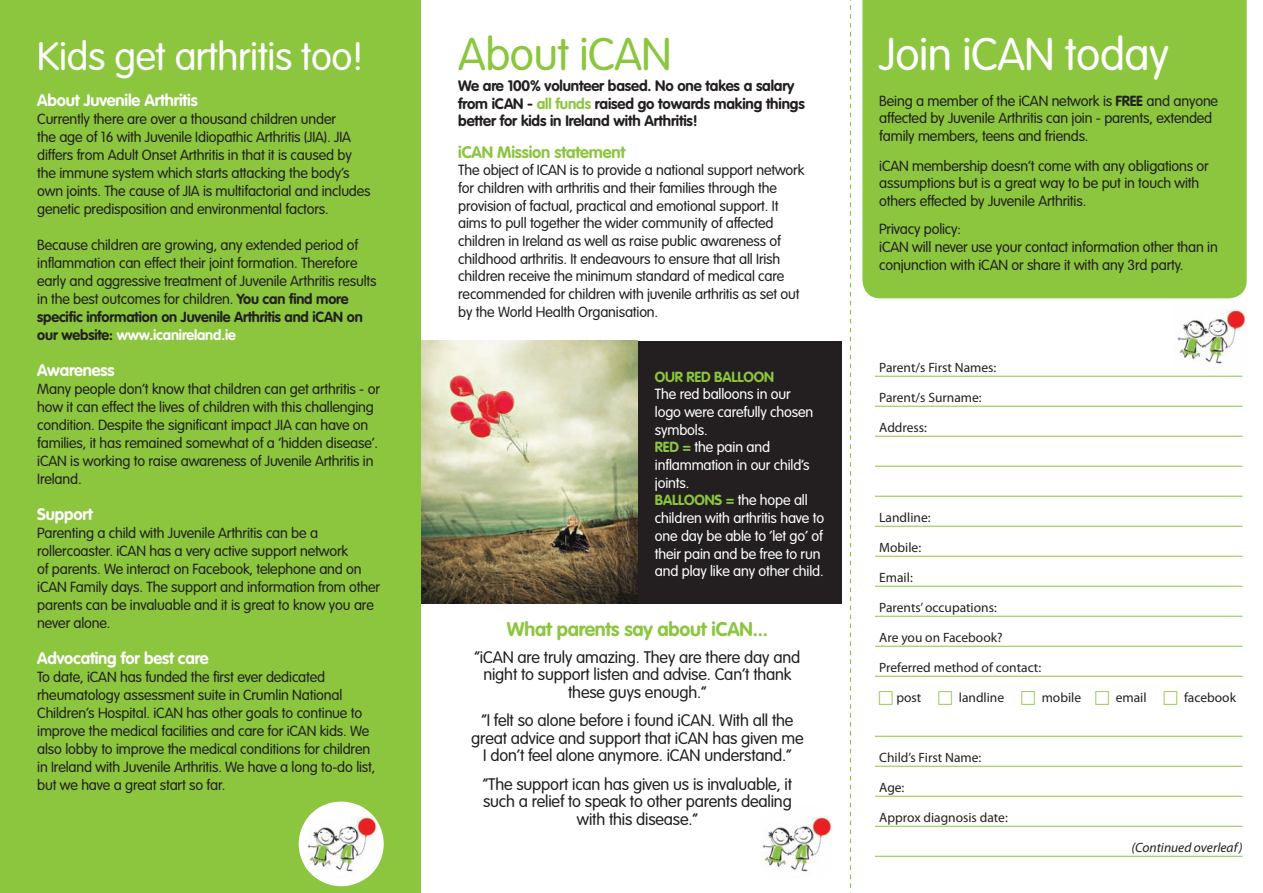
<style>
.page{position:relative;width:1263px;height:893px;background:#fff}
.page>*{position:absolute;margin:0;border:0;box-sizing:border-box;transform-origin:0 0}
.t1{font:300 45px "VAG Rounded";letter-spacing:-.01em;color:#fff}
.t2{font:300 45px "VAG Rounded";letter-spacing:-.01em;color:#8bc63e}
.t3{font:300 39px "VAG Rounded";letter-spacing:-.01em;color:#fff}
.t4{font:700 19.5px "VAG Rounded";letter-spacing:-.01em;color:#8bc63e}
.t5{font:300 16.5px/17.7px "VAG Rounded";letter-spacing:-.01em;color:#231f20;text-align:center}
.t6{font:700 16.5px "VAG Rounded";letter-spacing:-.01em;color:#fff}
.t7{font:700 16.5px "VAG Rounded";letter-spacing:-.01em;color:#8bc63e}
.t8{font:700 15px/17.7px "VAG Rounded";letter-spacing:-.01em;color:#231f20}
.t9{font:300 14.4px/18px "VAG Rounded";letter-spacing:-.01em;color:#231f20}
.t10{font:300 14.4px/17.7px "VAG Rounded";letter-spacing:-.01em;color:#fff}
.t11{font:700 14.4px "VAG Rounded";letter-spacing:-.01em;color:#8bc63e}
.t12{font:13.5px "Myriad Pro";color:#231f20}
.t13{font:italic 13.5px "Myriad Pro";color:#231f20}
.s1{font-weight:700}
.s2{font-weight:700;color:#fff}
.s3{color:#8bc63e}
.s4{font-weight:700;color:#8bc63e}
</style>
<div class="page">
<div style="left:862px;top:0;width:385px;height:298px;background:#8bc63e"></div>
<div style="left:0;top:0;width:421px;height:893px;background:#8bc63e"></div>
<hr style="left:875px;top:376px;width:367px;height:1px;background:#8bc63e">
<hr style="left:875px;top:406px;width:367px;height:1px;background:#8bc63e">
<hr style="left:875px;top:436px;width:367px;height:1px;background:#8bc63e">
<hr style="left:875px;top:466px;width:367px;height:1px;background:#8bc63e">
<hr style="left:875px;top:496px;width:367px;height:1px;background:#8bc63e">
<hr style="left:875px;top:526px;width:367px;height:1px;background:#8bc63e">
<hr style="left:875px;top:556px;width:367px;height:1px;background:#8bc63e">
<hr style="left:875px;top:586px;width:367px;height:1px;background:#8bc63e">
<hr style="left:875px;top:616px;width:367px;height:1px;background:#8bc63e">
<hr style="left:875px;top:646px;width:367px;height:1px;background:#8bc63e">
<hr style="left:875px;top:676px;width:367px;height:1px;background:#8bc63e">
<hr style="left:875px;top:736px;width:367px;height:1px;background:#8bc63e">
<hr style="left:875px;top:766px;width:367px;height:1px;background:#8bc63e">
<hr style="left:875px;top:796px;width:367px;height:1px;background:#8bc63e">
<hr style="left:875px;top:826px;width:367px;height:1px;background:#8bc63e">
<hr style="left:875px;top:856px;width:367px;height:1px;background:#8bc63e">
<svg style="left:850px;top:0;width:1px;height:893px"></svg>
<img style="left:1174px;top:298px;width:72px;height:66px">
<div style="left:421px;top:341px;width:421px;height:263px;background:#231f20"></div>
<img style="left:421px;top:341px;width:216px;height:263px">
<div style="left:299px;top:801px;width:85px;height:85px;background:#fff;border-radius:50%"></div>
<img style="left:305px;top:806px;width:72px;height:72px">
<img style="left:762px;top:817px;width:70px;height:55px">
<p class="t3" style="left:37px;top:34px;width:328px">Kids get arthritis too!</p>
<p class="t6" style="left:37px;top:90px;width:162px">About Juvenile Arthritis</p>
<p class="t9" style="left:37px;top:110px;width:335px">Currently there are over a thousand children under<br>the age of 16 with Juvenile Idiopathic Arthritis (JIA). JIA differs from Adult Onset Arthritis in that it is caused by the immune system which starts attacking the body’s own joints. The cause of JIA is multifactorial and includes genetic predisposition and environmental factors.</p>
<p class="t9" style="left:37px;top:236px;width:341px">Because children are growing, any extended period of inflammation can effect their joint formation. Therefore early and aggressive treatment of Juvenile Arthritis results in the best outcomes for children. <span class="s1">You can find more specific information on Juvenile Arthritis and iCAN on our website:</span> <span class="s2">www.icanireland.ie</span></p>
<p class="t6" style="left:37px;top:360px;width:79px">Awareness</p>
<p class="t9" style="left:37px;top:380px;width:344px">Many people don’t know that children can get arthritis - or how it can effect the lives of children with this challenging condition. Despite the significant impact JIA can have on families, it has remained somewhat of a ‘hidden disease’. iCAN is working to raise awareness of Juvenile Arthritis in Ireland.</p>
<p class="t6" style="left:37px;top:504px;width:57px">Support</p>
<p class="t9" style="left:37px;top:524px;width:344px">Parenting a child with Juvenile Arthritis can be a rollercoaster. iCAN has a very active support network<br>of parents. We interact on Facebook, telephone and on iCAN Family days. The support and information from other parents can be invaluable and it is great to know you are never alone.</p>
<p class="t6" style="left:37px;top:648px;width:173px">Advocating for best care</p>
<p class="t9" style="left:37px;top:668px;width:340px">To date, iCAN has funded the first ever dedicated rheumatology assessment suite in Crumlin National Children’s Hospital. iCAN has other goals to continue to improve the medical facilities and care for iCAN kids. We also lobby to improve the medical conditions for children in Ireland with Juvenile Arthritis. We have a long to-do list, but we have a great start so far.</p>
<p class="t2" style="left:458px;top:29px;width:215px">About iCAN</p>
<p class="t8" style="left:458px;top:77px;width:348px">We are 100% volunteer based. No one takes a salary from iCAN - <span class="s3">all funds</span> raised go towards making things better for kids in Ireland with Arthritis!</p>
<p class="t7" style="left:458px;top:142px;width:169px">iCAN Mission statement</p>
<p class="t9" style="left:458px;top:162px;width:348px">The object of ICAN is to provide a national support network for children with arthritis and their families through the provision of factual, practical and emotional support. It aims to pull together the wider community of affected children in Ireland as well as raise public awareness of childhood arthritis. It endeavours to ensure that all Irish children receive the minimum standard of medical care recommended for children with juvenile arthritis as set out by the World Health Organisation.</p>
<p class="t11" style="left:655px;top:368px;width:121px">OUR RED BALLOON</p>
<p class="t10" style="left:655px;top:386px;width:160px">The red balloons in our logo were carefully chosen symbols.</p>
<p class="t10" style="left:655px;top:439px;width:156px"><span class="s4">RED =</span> the pain and inflammation in our child’s joints.</p>
<p class="t10" style="left:655px;top:492px;width:171px"><span class="s4">BALLOONS =</span> the hope all children with arthritis have to one day be able to ‘let go’ of their pain and be free to run and play like any other child.</p>
<p class="t4" style="left:507px;top:617px;width:262px">What parents say about iCAN...</p>
<p class="t5" style="left:475px;top:648px;width:327px">“iCAN are truly amazing. They are there day and night to support listen and advise. Can’t thank these guys enough.”</p>
<p class="t5" style="left:471px;top:712px;width:334px">“I felt so alone before i found iCAN. With all the great advice and support that iCAN has given me<br>I don’t feel alone anymore. iCAN understand.”</p>
<p class="t5" style="left:483px;top:776px;width:311px">“The support ican has given us is invaluable, it such a relief to speak to other parents dealing with this disease.”</p>
<p class="t1" style="left:879px;top:29px;width:291px">Join iCAN today</p>
<p class="t9" style="left:879px;top:92px;width:340px">Being a member of the iCAN network is <span class="s1">FREE</span> and anyone affected by Juvenile Arthritis can join - parents, extended family members, teens and friends.</p>
<p class="t9" style="left:879px;top:157px;width:331px">iCAN membership doesn’t come with any obligations or assumptions but is a great way to be put in touch with others effected by Juvenile Arthritis.</p>
<p class="t9" style="left:879px;top:221px;width:83px">Privacy policy:</p>
<p class="t9" style="left:879px;top:239px;width:340px">iCAN will never use your contact information other than in conjunction with iCAN or share it with any 3rd party.</p>
<p class="t12" style="left:879px;top:359px;width:119px">Parent/s First Names:</p>
<p class="t12" style="left:879px;top:389px;width:104px">Parent/s Surname:</p>
<p class="t12" style="left:879px;top:419px;width:49px">Address:</p>
<p class="t12" style="left:879px;top:509px;width:53px">Landline:</p>
<p class="t12" style="left:879px;top:539px;width:43px">Mobile:</p>
<p class="t12" style="left:879px;top:569px;width:35px">Email:</p>
<p class="t12" style="left:879px;top:599px;width:119px">Parents’ occupations:</p>
<p class="t12" style="left:879px;top:629px;width:125px">Are you on Facebook?</p>
<p class="t12" style="left:879px;top:659px;width:163px">Preferred method of contact:</p>
<p class="t12" style="left:896px;top:689px;width:26px">post</p>
<p class="t12" style="left:959px;top:689px;width:47px">landline</p>
<p class="t12" style="left:1042px;top:689px;width:41px">mobile</p>
<p class="t12" style="left:1116px;top:689px;width:32px">email</p>
<p class="t12" style="left:1184px;top:689px;width:54px">facebook</p>
<p class="t12" style="left:879px;top:749px;width:104px">Child’s First Name:</p>
<p class="t12" style="left:879px;top:779px;width:27px">Age:</p>
<p class="t12" style="left:879px;top:809px;width:130px">Approx diagnosis date:</p>
<p class="t13" style="left:1131px;top:839px;width:113px">(Continued overleaf)</p>
</div>
